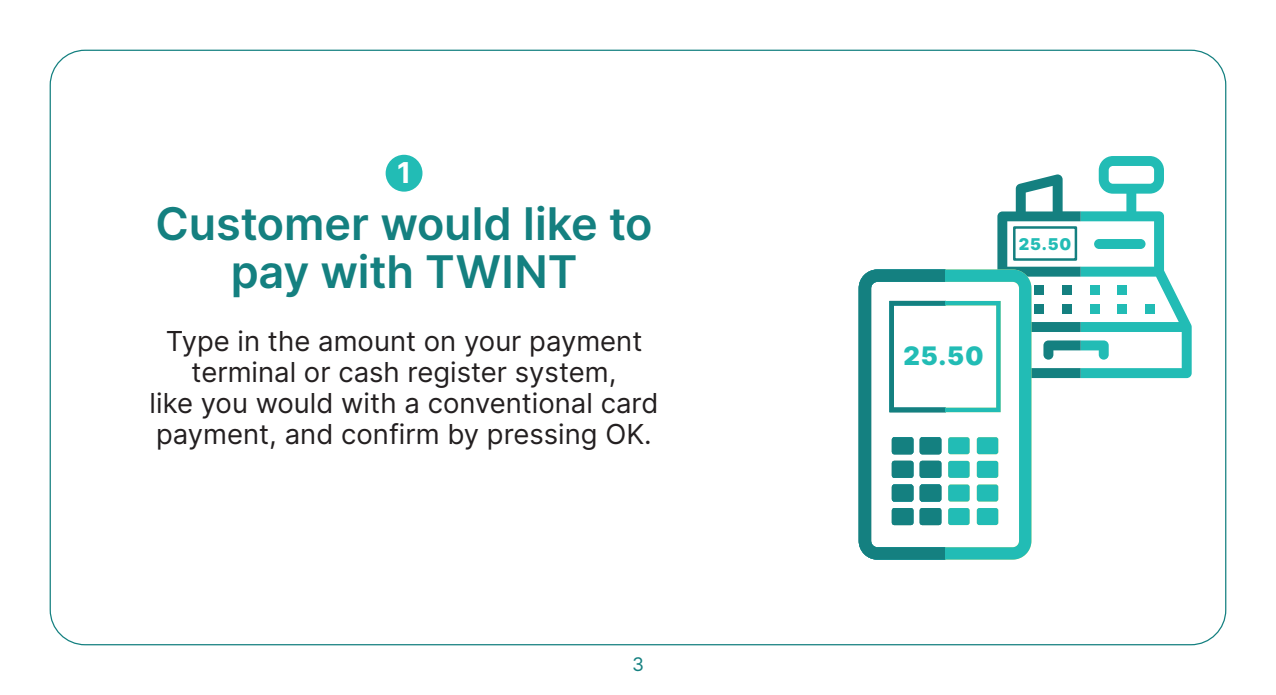
<style>
.page{position:relative;width:1276px;height:695px;background:#fff}
.page>*{position:absolute;margin:0;border:0;box-sizing:border-box;transform-origin:0 0}
.t1{font:600 45px/47.5px "Inter";letter-spacing:-.005em;color:#148080;text-align:center}
.t2{font:700 28.75px "Inter";color:#fff}
.t3{font:27.5px/31.2px "Inter";color:#231f20;text-align:center}
.t4{font:900 25.5px "Inter";color:#22bcb5}
.t5{font:18.75px "Inter";color:#148080}
.t6{font:900 16.25px "Inter";color:#22bcb5}
</style>
<div class="page">
<div style="left:386px;top:155px;width:36px;height:37px;background:#22bcb5;border-radius:50%"></div>
<svg style="left:858px;top:156px;width:333px;height:403px"></svg>
<p class="t2" style="left:397px;top:152px;width:16px">1</p>
<h1 class="t1" style="left:155px;top:199px;width:499px">Customer would like to pay with TWINT</h1>
<p class="t3" style="left:150px;top:324px;width:510px">Type in the amount on your payment terminal or cash register system,<br>like you would with a conventional card payment, and confirm by pressing OK.</p>
<p class="t5" style="left:632px;top:650px;width:13px">3</p>
<p class="t6" style="left:1019px;top:231px;width:54px">25.50</p>
<p class="t4" style="left:903px;top:336px;width:82px">25.50</p>
</div>
